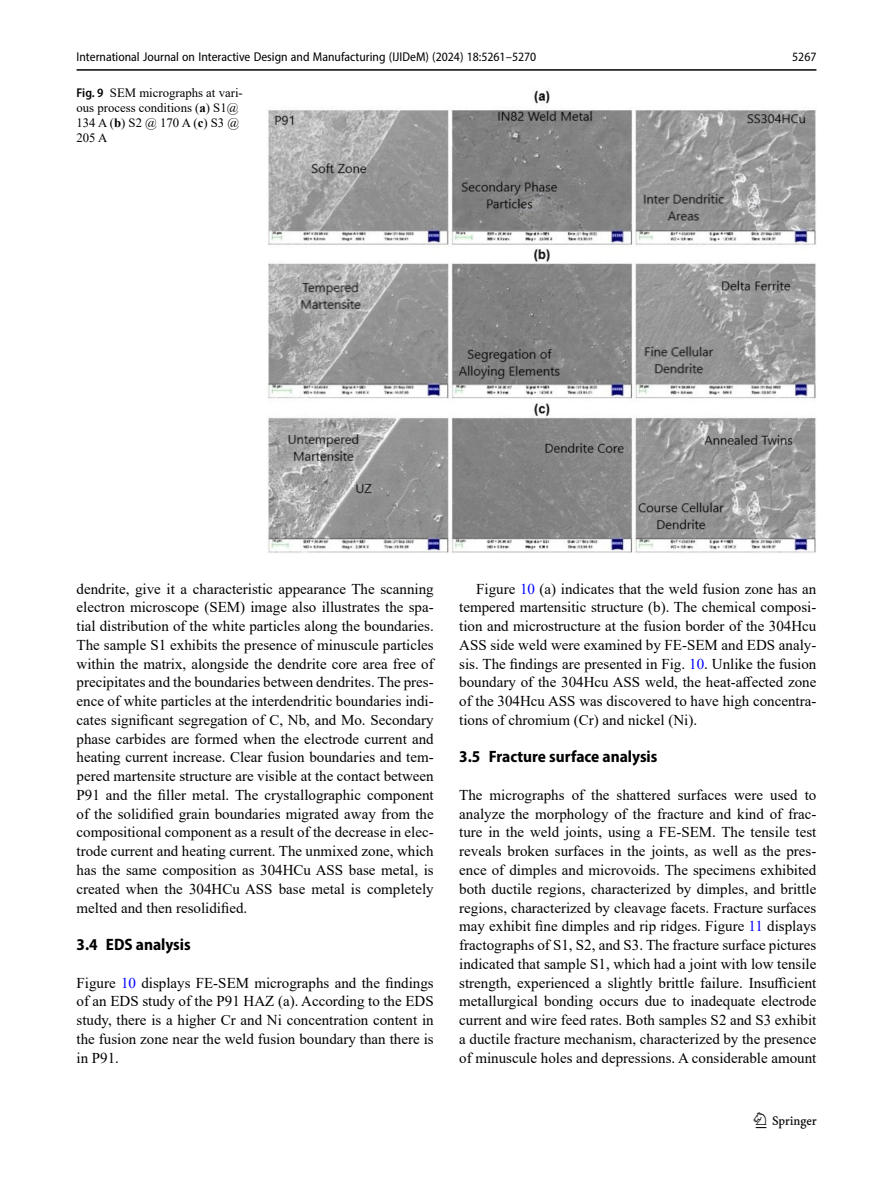
<style>
.page{position:relative;width:893px;height:1187px;background:#fff}
.page>*{position:absolute;margin:0;border:0;box-sizing:border-box;transform-origin:0 0}
.t1{font:22.5px "Springnew";color:#000}
.Head_2{font:700 semi-condensed 16.5px "Myriad Pro";color:#000}
.Body_Text_Indent{font:15px/18.8px "Times New Roman";color:#000;text-align:justify}
.Body_Text{font:15px/18.8px "Times New Roman";color:#000;text-align:justify}
.t2{font:semi-condensed 12.75px "Myriad Pro";color:#000}
.Figure_Caption_Side{font:12.75px/15px "Times New Roman";color:#000}
.s1{font-family:"Myriad Pro";font-weight:600;font-stretch:semi-condensed}
.s2{font-weight:700}
.s3{color:#00f}
</style>
<div class="page">
<hr style="left:77px;top:69px;width:739px;height:2px;background:#000">
<img style="left:268px;top:90px;width:548px;height:463px">
<p class="t2" style="left:77px;top:49px;width:461px">International Journal on Interactive Design and Manufacturing (IJIDeM) (2024) 18:5261–5270</p>
<p class="Figure_Caption_Side" style="left:77px;top:84px;width:168px"><span class="s1">Fig. 9</span> SEM micrographs at vari&shy;ous process conditions (<span class="s2">a</span>) S1@<br>134 A (<span class="s2">b</span>) S2 @ 170 A (<span class="s2">c</span>) S3 @<br>205 A</p>
<p class="t2" style="left:792px;top:49px;width:26px">5267</p>
<p class="Body_Text_Indent" style="left:77px;top:578px;width:359px">dendrite, give it a characteristic appearance The scanning electron microscope (SEM) image also illustrates the spa&shy;tial distribution of the white particles along the boundaries.<br>The sample S1 exhibits the presence of minuscule particles within the matrix, alongside the dendrite core area free of precipitates and the boundaries between dendrites. The pres&shy;ence of white particles at the interdendritic boundaries indi&shy;cates significant segregation of C, Nb, and Mo. Secondary phase carbides are formed when the electrode current and heating current increase. Clear fusion boundaries and tem&shy;pered martensite structure are visible at the contact between P91 and the filler metal. The crystallographic component of the solidified grain boundaries migrated away from the compositional component as a result of the decrease in elec&shy;trode current and heating current. The unmixed zone, which has the same composition as 304HCu ASS base metal, is created when the 304HCu ASS base metal is completely melted and then resolidified.</p>
<p class="Head_2" style="left:77px;top:933px;width:116px">3.4 EDS analysis</p>
<p class="Body_Text" style="left:77px;top:972px;width:359px">Figure <span class="s3">10</span> displays FE-SEM micrographs and the findings of an EDS study of the P91 HAZ (a). According to the EDS study, there is a higher Cr and Ni concentration content in the fusion zone near the weld fusion boundary than there is in P91.</p>
<p class="Body_Text_Indent" style="left:459px;top:578px;width:359px;text-indent:17px">Figure <span class="s3">10</span> (a) indicates that the weld fusion zone has an tempered martensitic structure (b). The chemical composi&shy;tion and microstructure at the fusion border of the 304Hcu ASS side weld were examined by FE-SEM and EDS analy&shy;sis. The findings are presented in Fig. <span class="s3">10</span>. Unlike the fusion boundary of the 304Hcu ASS weld, the heat-affected zone of the 304Hcu ASS was discovered to have high concentra&shy;tions of chromium (Cr) and nickel (Ni).</p>
<p class="Head_2" style="left:459px;top:746px;width:200px">3.5 Fracture surface analysis</p>
<p class="Body_Text" style="left:459px;top:785px;width:359px">The micrographs of the shattered surfaces were used to analyze the morphology of the fracture and kind of frac&shy;ture in the weld joints, using a FE-SEM. The tensile test reveals broken surfaces in the joints, as well as the pres&shy;ence of dimples and microvoids. The specimens exhibited both ductile regions, characterized by dimples, and brittle regions, characterized by cleavage facets. Fracture surfaces may exhibit fine dimples and rip ridges. Figure <span class="s3">11</span> displays fractographs of S1, S2, and S3. The fracture surface pictures indicated that sample S1, which had a joint with low tensile strength, experienced a slightly brittle failure. Insufficient metallurgical bonding occurs due to inadequate electrode current and wire feed rates. Both samples S2 and S3 exhibit a ductile fracture mechanism, characterized by the presence of minuscule holes and depressions. A considerable amount</p>
<h1 class="t1" style="left:756px;top:1107px;width:63px">1 3</h1>
</div>
